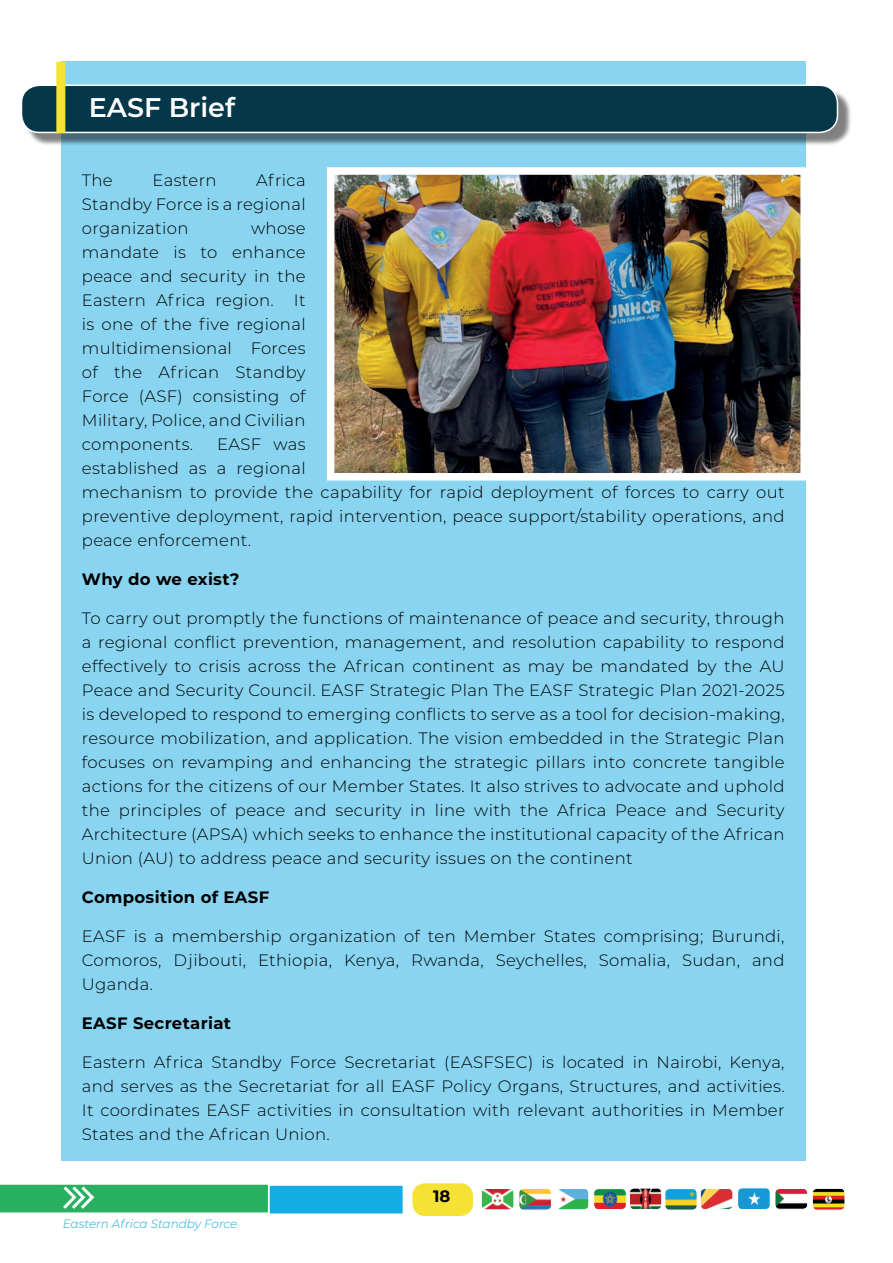
<style>
.page{position:relative;width:893px;height:1263px;background:#fff}
.page>*{position:absolute;margin:0;border:0;box-sizing:border-box;transform-origin:0 0}
.t1{font:600 27px "Montserrat";color:#fff}
.t2{font:300 16.5px/24px "Montserrat";letter-spacing:.02em;color:#000;text-align:justify}
.t3{font:700 16.5px "Montserrat";letter-spacing:.02em;color:#000}
.t4{font:italic 300 12px "Montserrat";letter-spacing:-.005em;color:#13ace3}
</style>
<div class="page">
<div style="left:412px;top:1183px;width:61px;height:33px;background:#f6e234;border-radius:13px"></div>
<svg style="left:0;top:1184px;width:403px;height:29px;background:#32b494"></svg>
<img style="left:814px;top:1190px;width:29px;height:18px">
<div style="left:812px;top:1188px;width:33px;height:22px;border:1px solid #fff;border-radius:5px"></div>
<img style="left:776px;top:1190px;width:30px;height:19px">
<div style="left:775px;top:1188px;width:33px;height:21px;border:1px solid #fff;border-radius:5px"></div>
<img style="left:739px;top:1188px;width:31px;height:20px">
<div style="left:737px;top:1188px;width:33px;height:22px;border:1px solid #fff;border-radius:5px"></div>
<img style="left:702px;top:1190px;width:29px;height:18px">
<div style="left:700px;top:1188px;width:33px;height:22px;border:1px solid #fff;border-radius:5px"></div>
<img style="left:667px;top:1190px;width:28px;height:18px">
<div style="left:665px;top:1188px;width:32px;height:22px;border:1px solid #fff;border-radius:5px"></div>
<img style="left:631px;top:1190px;width:29px;height:18px">
<div style="left:629px;top:1188px;width:33px;height:22px;border:1px solid #fff;border-radius:5px"></div>
<img style="left:596px;top:1190px;width:28px;height:18px">
<div style="left:594px;top:1188px;width:32px;height:22px;border:1px solid #fff;border-radius:5px"></div>
<img style="left:559px;top:1190px;width:28px;height:18px">
<div style="left:556px;top:1188px;width:33px;height:22px;border:1px solid #fff;border-radius:5px"></div>
<img style="left:521px;top:1190px;width:29px;height:18px">
<div style="left:519px;top:1188px;width:33px;height:22px;border:1px solid #fff;border-radius:5px"></div>
<img style="left:483px;top:1190px;width:29px;height:18px">
<div style="left:481px;top:1188px;width:33px;height:22px;border:1px solid #fff;border-radius:5px"></div>
<div style="left:61px;top:62px;width:745px;height:1099px;background:#89d5f1"></div>
<div style="left:25px;top:89px;width:827px;height:58px;background:#000;opacity:.5"></div>
<div style="left:21px;top:85px;width:816px;height:47px;background:#043748;border-radius:18px"></div>
<div style="left:21px;top:85px;width:817px;height:48px;border:2px solid #fff;border-radius:18px"></div>
<div style="left:56px;top:62px;width:9px;height:71px;background:#f6e234"></div>
<img style="left:336px;top:176px;width:463px;height:295px">
<div style="left:327px;top:167px;width:481px;height:313px;border:8px solid #fff"></div>
<h1 class="t1" style="left:89px;top:88px;width:148px">EASF Brief</h1>
<p class="t2" style="left:82px;top:168px;width:225px;text-indent:174px">Africa Standby Force is a regional organization</p>
<p class="t2" style="left:82px;top:168px;width:32px">The</p>
<p class="t2" style="left:153px;top:168px;width:65px">Eastern</p>
<p class="t2" style="left:82px;top:216px;width:225px;text-indent:169px">whose mandate is to enhance peace and security in the Eastern Africa region. It is one of the five regional multidimensional Forces of the African Standby Force (ASF) consisting of Military, Police, and Civilian components.</p>
<p class="t2" style="left:82px;top:432px;width:704px;text-align:left;text-indent:135px">EASF was<br>established as a regional<br>mechanism to provide the capability for rapid deployment of forces to carry out preventive deployment, rapid intervention, peace support/stability operations, and peace enforcement.</p>
<p class="t3" style="left:82px;top:567px;width:159px">Why do we exist?</p>
<p class="t2" style="left:82px;top:606px;width:704px">To carry out promptly the functions of maintenance of peace and security, through a regional conflict prevention, management, and resolution capability to respond effectively to crisis across the African continent as may be mandated by the AU Peace and Security Council. EASF Strategic Plan The EASF Strategic Plan 2021-2025 is developed to respond to emerging conflicts to serve as a tool for decision-making, resource mobilization, and application. The vision embedded in the Strategic Plan focuses on revamping and enhancing the strategic pillars into concrete tangible actions for the citizens of our Member States. It also strives to advocate and uphold the principles of peace and security in line with the Africa Peace and Security Architecture (APSA) which seeks to enhance the institutional capacity of the African Union (AU) to address peace and security issues on the continent</p>
<p class="t3" style="left:82px;top:886px;width:189px">Composition of EASF</p>
<p class="t2" style="left:82px;top:924px;width:704px">EASF is a membership organization of ten Member States comprising; Burundi, Comoros, Djibouti, Ethiopia, Kenya, Rwanda, Seychelles, Somalia, Sudan, and Uganda.</p>
<p class="t3" style="left:82px;top:1012px;width:151px">EASF Secretariat</p>
<p class="t2" style="left:82px;top:1050px;width:704px">Eastern Africa Standby Force Secretariat (EASFSEC) is located in Nairobi, Kenya, and serves as the Secretariat for all EASF Policy Organs, Structures, and activities.<br>It coordinates EASF activities in consultation with relevant authorities in Member States and the African Union.</p>
<p class="t4" style="left:63px;top:1215px;width:176px">Eastern Africa Standby Force</p>
<p class="t3" style="left:433px;top:1184px;width:19px">18</p>
</div>
